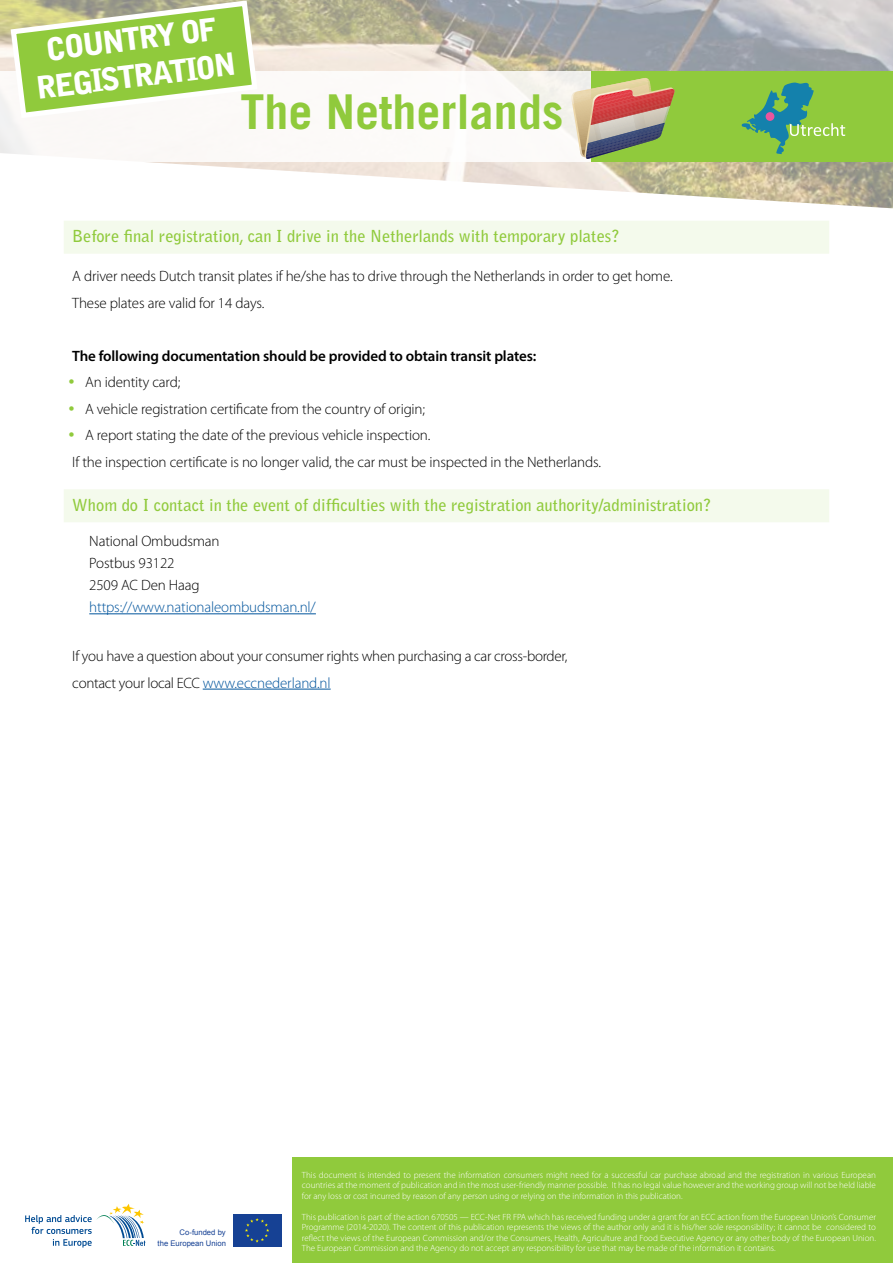
<style>
.page{position:relative;width:893px;height:1263px;background:#fff}
.page>*{position:absolute;margin:0;border:0;box-sizing:border-box;transform-origin:0 0}
.t1{font:700 48px "Trade Gothic LT Com";color:#90ca3c}
.t2{font:900 30.75px/36.9px "Bell Gothic Std";color:#fff;text-align:center}
.t3{font:700 16.5px "Bell Gothic Std";color:#90ca3c}
.t4{font:300 15px/26.5px "Myriad Pro";letter-spacing:-.01em;color:#000}
.t5{font:600 15px "Myriad Pro";letter-spacing:-.01em;color:#000}
.t6{font:300 15px "Myriad Pro";letter-spacing:-.01em;color:#01549c}
.t7{font:300 9px/10.5px "Myriad Pro";color:#fff;text-align:justify}
.t8{font:7.8px/10.8px "Arial";color:#164194;text-align:right}
.s1{color:#01549c}
</style>
<div class="page">
<img style="left:0;top:0;width:893px;height:208px">
<div style="left:293px;top:1158px;width:600px;height:105px;background:#90ca3c"></div>
<div style="left:0;top:71px;width:893px;height:91px;background:#fcfaf8"></div>
<div style="left:591px;top:71px;width:302px;height:91px;background:#90ca3c"></div>
<svg style="left:8px;top:0;width:252px;height:121px"></svg>
<svg style="left:25px;top:1204px;width:120px;height:43px"></svg>
<svg style="left:233px;top:1214px;width:49px;height:33px"></svg>
<div style="left:233px;top:1214px;width:48px;height:32px;background:#164194"></div>
<svg style="left:245px;top:1218px;width:24px;height:24px"></svg>
<svg style="left:571px;top:78px;width:104px;height:81px"></svg>
<svg style="left:741px;top:82px;width:104px;height:72px"></svg>
<div style="left:64px;top:221px;width:765px;height:33px;background:#f4faec"></div>
<div style="left:64px;top:489px;width:765px;height:33px;background:#f4faec"></div>
<hr style="left:89px;top:613px;width:227px;height:1px;background:#01549c">
<hr style="left:203px;top:689px;width:128px;height:1px;background:#01549c">
<h2 class="t2" style="left:30px;top:33px;width:202px;rotate:-7deg">COUNTRY OF<br>REGISTRATION</h2>
<h1 class="t1" style="left:241px;top:82px;width:324px">The Netherlands</h1>
<h3 class="t3" style="left:72px;top:226px;width:549px">Before final registration, can I drive in the Netherlands with temporary plates?</h3>
<h3 class="t4" style="left:72px;top:263px;width:602px">A driver needs Dutch transit plates if he/she has to drive through the Netherlands in order to get home.<br>These plates are valid for 14 days.</h3>
<h3 class="t5" style="left:72px;top:346px;width:466px">The following documentation should be provided to obtain transit plates:</h3>
<h3 class="t4" style="left:85px;top:369px;width:97px">An identity card;</h3>
<h3 class="t4" style="left:85px;top:395px;width:341px">A vehicle registration certificate from the country of origin;</h3>
<h3 class="t4" style="left:85px;top:422px;width:347px">A report stating the date of the previous vehicle inspection.</h3>
<h3 class="t4" style="left:72px;top:448px;width:530px">If the inspection certificate is no longer valid, the car must be inspected in the Netherlands.</h3>
<h3 class="t3" style="left:72px;top:495px;width:641px">Whom do I contact in the event of difficulties with the registration authority/administration?</h3>
<h3 class="t4" style="left:89px;top:529px;width:132px;line-height:22.2px">National Ombudsman<br>Postbus 93122<br>2509 AC Den Haag</h3>
<h3 class="t6" style="left:89px;top:598px;width:228px">https://www.nationaleombudsman.nl/</h3>
<h3 class="t4" style="left:72px;top:643px;width:497px">If you have a question about your consumer rights when purchasing a car cross-border, contact your local ECC <span class="s1">www.eccnederland.nl</span></h3>
<p class="t8" style="left:158px;top:1227px;width:70px">Co-funded by<br>the European Union</p>
<p class="t7" style="left:302px;top:1169px;width:575px">This document is intended to present the information consumers might need for a successful car purchase abroad and the registration in various European countries at the moment of publication and in the most user-friendly manner possible. It has no legal value however and the working group will not be held liable for any loss or cost incurred by reason of any person using or relying on the information in this publication.</p>
<p class="t7" style="left:302px;top:1211px;width:576px">This publication is part of the action 670505 — ECC-Net FR FPA which has received funding under a grant for an ECC action from the European Union’s Consumer Programme (2014-2020). The content of this publication represents the views of the author only and it is his/her sole responsibility; it cannot be considered to reflect the views of the European Commission and/or the Consumers, Health, Agriculture and Food Executive Agency or any other body of the European Union.<br>The European Commission and the Agency do not accept any responsibility for use that may be made of the information it contains.</p>
</div>
